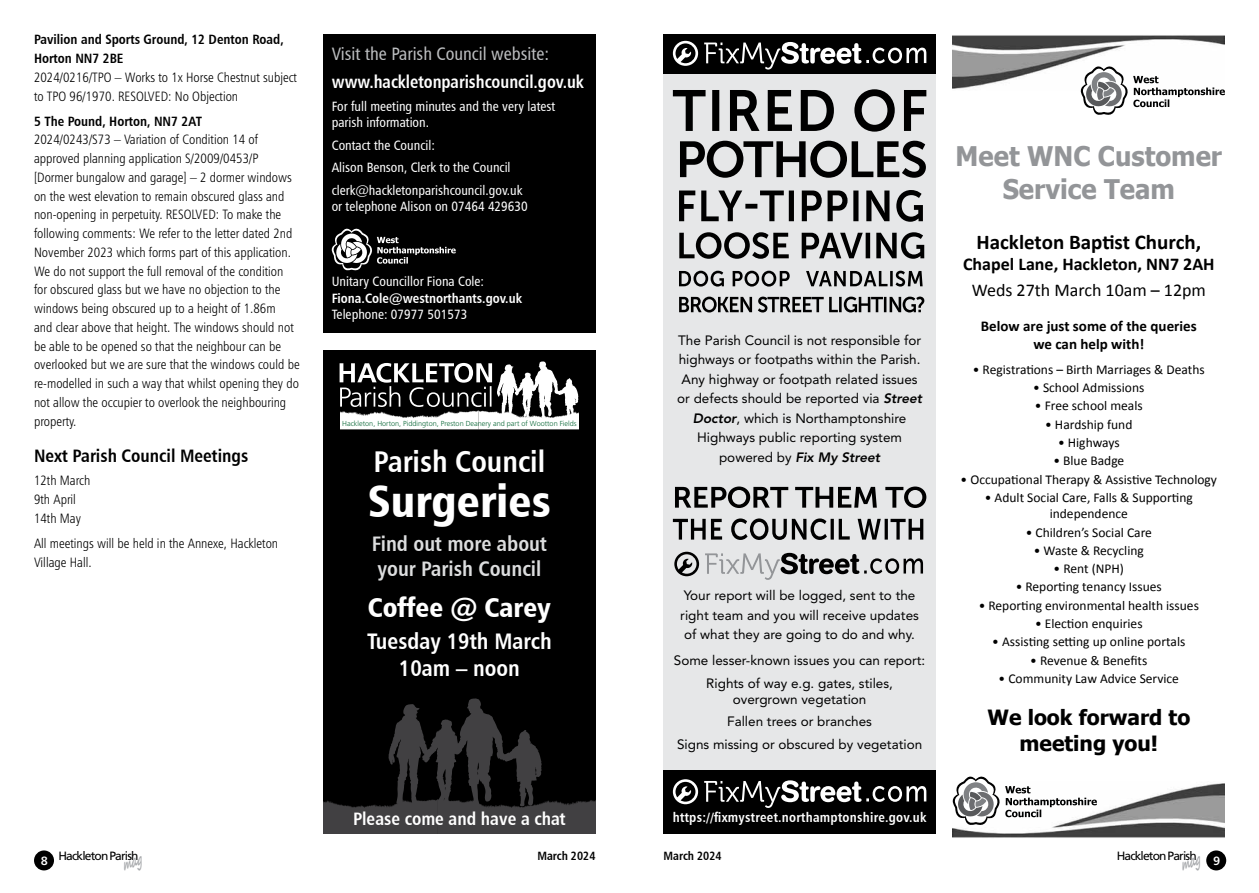
<style>
.page{position:relative;width:1259px;height:893px;background:#fff}
.page>*{position:absolute;margin:0;border:0;box-sizing:border-box;transform-origin:0 0}
.t1{font:45px "Humanist 777 BT Black Condensed B";color:#fff}
.t2{font:30px "Humanist 777 BT Bold Condensed B";color:#fff}
.t3{font:700 27px/32.4px "Tahoma";color:#939598;text-align:center;scale:.95 1}
.t4{font:27px "Humanist 777 BT Black Condensed B";color:#fff}
.t5{font:22.5px/27px "Humanist 777 BT Bold Condensed B";color:#fff;text-align:center}
.t6{font:21px/25.2px "Humanist 777 BT Bold Condensed B";color:#dcddde}
.t7{font:700 21px/25.2px "Tahoma";color:#000;text-align:center}
.t8{font:700 21px "Calibri";color:#000}
.t9{font:18px "Humanist 777 BT Bold Condensed B";color:#fff;scale:.95 1}
.t10{font:18px "Humanist 777 BT Roman Condensed B";color:#bcbec0}
.t11{font:700 18px "Calibri";color:#000}
.t12{font:18px "Humanist 777 BT Bold Condensed B";color:#000}
.t13{font:18px "Humanist 777 BT Bold Condensed B";color:#fff}
.t14{font:18px "Calibri";color:#000}
.t15{font:700 15px/18px "Calibri";color:#000;text-align:center}
.t16{font:13.5px/18.8px "Humanist 777 BT Light Condensed B";color:#000}
.t17{font:13.5px/19.5px "Avenir";color:#000;text-align:center}
.t18{font:13.5px/16.2px "Calibri";color:#000;text-align:center}
.t19{font:13.5px/22.5px "Humanist 777 BT Roman Condensed B";color:#fff}
.t20{font:13.5px/18.8px "Humanist 777 BT Bold Condensed B";color:#000}
.t21{font:13.5px "Humanist 777 BT Bold Condensed B";letter-spacing:.02em;color:#fff}
.t22{font:13.5px "Humanist 777 BT Bold Condensed B";color:#fff}
.t23{font:12px "Frutiger";letter-spacing:-.07em;color:#000}
.t24{font:12px "Humanist 777 BT Bold Condensed B";color:#000}
.t25{font:12px "Humanist 777 BT Bold B";color:#fff}
.t26{font:300 7.2px "Frutiger";color:#0a6837}
.s1{font-weight:800;font-style:italic}
</style>
<div class="page">
<div style="left:1206px;top:850px;width:20px;height:20px;background:#000;border-radius:50%"></div>
<div style="left:34px;top:850px;width:20px;height:20px;background:#000;border-radius:50%"></div>
<div style="left:323px;top:34px;width:272px;height:299px;background:#000"></div>
<svg style="left:331px;top:228px;width:125px;height:43px"></svg>
<div style="left:323px;top:350px;width:272px;height:483px;background:#000"></div>
<svg style="left:323px;top:698px;width:272px;height:135px"></svg>
<svg style="left:339px;top:361px;width:240px;height:68px"></svg>
<img style="left:952px;top:35px;width:273px;height:54px">
<img style="left:952px;top:783px;width:273px;height:55px">
<svg style="left:1080px;top:66px;width:145px;height:49px"></svg>
<svg style="left:952px;top:776px;width:145px;height:50px"></svg>
<div style="left:663px;top:34px;width:272px;height:799px;background:#e6e7e8"></div>
<div style="left:663px;top:34px;width:272px;height:40px;background:#000"></div>
<div style="left:663px;top:770px;width:272px;height:63px;background:#000"></div>
<svg style="left:704px;top:42px;width:222px;height:28px"></svg>
<svg style="left:673px;top:41px;width:25px;height:25px"></svg>
<svg style="left:704px;top:780px;width:222px;height:28px"></svg>
<svg style="left:673px;top:779px;width:25px;height:25px"></svg>
<svg style="left:673px;top:89px;width:253px;height:223px"></svg>
<svg style="left:705px;top:553px;width:218px;height:27px"></svg>
<svg style="left:674px;top:552px;width:25px;height:24px"></svg>
<svg style="left:673px;top:486px;width:253px;height:54px"></svg>
<p class="t20" style="left:34px;top:30px;width:251px">Pavilion and Sports Ground, 12 Denton Road,<br>Horton NN7 2BE</p>
<p class="t16" style="left:34px;top:68px;width:264px">2024/0216/TPO – Works to 1x Horse Chestnut subject to TPO 96/1970. RESOLVED: No Objection</p>
<p class="t20" style="left:34px;top:111px;width:170px">5 The Pound, Horton, NN7 2AT</p>
<p class="t16" style="left:34px;top:130px;width:267px">2024/0243/S73 – Variation of Condition 14 of approved planning application S/2009/0453/P [Dormer bungalow and garage] – 2 dormer windows on the west elevation to remain obscured glass and non-opening in perpetuity. RESOLVED: To make the following comments: We refer to the letter dated 2nd November 2023 which forms part of this application.<br>We do not support the full removal of the condition for obscured glass but we have no objection to the windows being obscured up to a height of 1.86m<br>and clear above that height. The windows should not be able to be opened so that the neighbour can be overlooked but we are sure that the windows could be re-modelled in such a way that whilst opening they do not allow the occupier to overlook the neighbouring property.</p>
<h3 class="t12" style="left:34px;top:445px;width:216px">Next Parish Council Meetings</h3>
<p class="t16" style="left:34px;top:471px;width:58px">12th March<br>9th April<br>14th May</p>
<p class="t16" style="left:34px;top:533px;width:246px">All meetings will be held in the Annexe, Hackleton<br>Village Hall.</p>
<p class="t25" style="left:41px;top:853px;width:9px">8</p>
<p class="t23" style="left:58px;top:849px;width:82px">Hackleton Parish</p>
<h3 class="t10" style="left:332px;top:43px;width:219px">Visit the Parish Council website:</h3>
<h3 class="t9" style="left:332px;top:71px;width:267px">www.hackletonparishcouncil.gov.uk</h3>
<p class="t19" style="left:332px;top:98px;width:225px;line-height:16.2px">For full meeting minutes and the very latest parish information.</p>
<p class="t19" style="left:332px;top:134px;width:192px">Contact the Council:<br>Alison Benson, Clerk to the Council clerk@hackletonparishcouncil.gov.uk</p>
<p class="t19" style="left:332px;top:195px;width:198px">or telephone Alison on 07464 429630</p>
<p class="t19" style="left:332px;top:270px;width:154px">Unitary Councillor Fiona Cole:</p>
<p class="t22" style="left:332px;top:289px;width:192px">Fiona.Cole@westnorthants.gov.uk</p>
<p class="t19" style="left:332px;top:303px;width:137px">Telephone: 07977 501573</p>
<p class="t26" style="left:342px;top:419px;width:236px">Hackleton, Horton, Piddington, Preston Deanery and part of Wootton Fields</p>
<h2 class="t2" style="left:373px;top:443px;width:173px">Parish Council</h2>
<h1 class="t1" style="left:368px;top:473px;width:185px">Surgeries</h1>
<h3 class="t6" style="left:372px;top:531px;width:177px">Find out more about your Parish Council</h3>
<h3 class="t4" style="left:368px;top:591px;width:185px">Coffee @ Carey</h3>
<h3 class="t5" style="left:367px;top:627px;width:186px">Tuesday 19th March<br>10am – noon</h3>
<h3 class="t13" style="left:353px;top:807px;width:214px">Please come and have a chat</h3>
<p class="t17" style="left:677px;top:330px;width:246px">The Parish Council is not responsible for highways or footpaths within the Parish.<br>Any highway or footpath related issues or defects should be reported via <span class="s1">Street Doctor</span>, which is Northamptonshire Highways public reporting system powered by <span class="s1">Fix My Street</span></p>
<p class="t17" style="left:680px;top:586px;width:240px;text-align:left">Your report will be logged, sent to the right team and you will receive updates of what they are going to do and why.</p>
<p class="t17" style="left:674px;top:649px;width:253px;line-height:22.5px">Some lesser-known issues you can report:<br>Rights of way e.g. gates, stiles,</p>
<p class="t17" style="left:677px;top:688px;width:247px;line-height:22.5px">overgrown vegetation<br>Fallen trees or branches<br>Signs missing or obscured by vegetation</p>
<p class="t21" style="left:673px;top:809px;width:255px">https://fixmystreet.northamptonshire.gov.uk</p>
<p class="t24" style="left:537px;top:848px;width:60px">March 2024</p>
<p class="t24" style="left:663px;top:848px;width:60px">March 2024</p>
<h3 class="t3" style="left:955px;top:139px;width:282px">Meet WNC Customer<br>Service Team</h3>
<h3 class="t8" style="left:976px;top:228px;width:226px">Hackleton Baptist Church,</h3>
<h3 class="t11" style="left:963px;top:253px;width:253px">Chapel Lane, Hackleton, NN7 2AH</h3>
<h3 class="t14" style="left:971px;top:279px;width:236px">Weds 27th March 10am – 12pm</h3>
<p class="t15" style="left:981px;top:317px;width:217px">Below are just some of the queries we can help with!</p>
<p class="t18" style="left:973px;top:361px;width:233px">• Registrations – Birth Marriages &amp; Deaths</p>
<p class="t18" style="left:1033px;top:379px;width:113px">• School Admissions</p>
<p class="t18" style="left:1035px;top:398px;width:109px">• Free school meals</p>
<p class="t18" style="left:1045px;top:416px;width:89px">• Hardship fund</p>
<p class="t18" style="left:1058px;top:434px;width:63px">• Highways</p>
<p class="t18" style="left:1053px;top:453px;width:72px">• Blue Badge</p>
<p class="t18" style="left:960px;top:471px;width:258px">• Occupational Therapy &amp; Assistive Technology</p>
<p class="t18" style="left:985px;top:489px;width:209px">• Adult Social Care, Falls &amp; Supporting independence</p>
<p class="t18" style="left:1025px;top:524px;width:128px">• Children’s Social Care</p>
<p class="t18" style="left:1033px;top:542px;width:112px">• Waste &amp; Recycling</p>
<p class="t18" style="left:1053px;top:561px;width:72px">• Rent (NPH)</p>
<p class="t18" style="left:1015px;top:579px;width:148px">• Reporting tenancy Issues</p>
<p class="t18" style="left:978px;top:597px;width:222px">• Reporting environmental health issues</p>
<p class="t18" style="left:1035px;top:616px;width:109px">• Election enquiries</p>
<p class="t18" style="left:992px;top:634px;width:194px">• Assisting setting up online portals</p>
<p class="t18" style="left:1030px;top:652px;width:119px">• Revenue &amp; Benefits</p>
<p class="t18" style="left:998px;top:670px;width:182px">• Community Law Advice Service</p>
<h3 class="t7" style="left:987px;top:704px;width:204px">We look forward to meeting you!</h3>
<p class="t23" style="left:1116px;top:849px;width:82px">Hackleton Parish</p>
<p class="t25" style="left:1213px;top:853px;width:9px">9</p>
</div>
